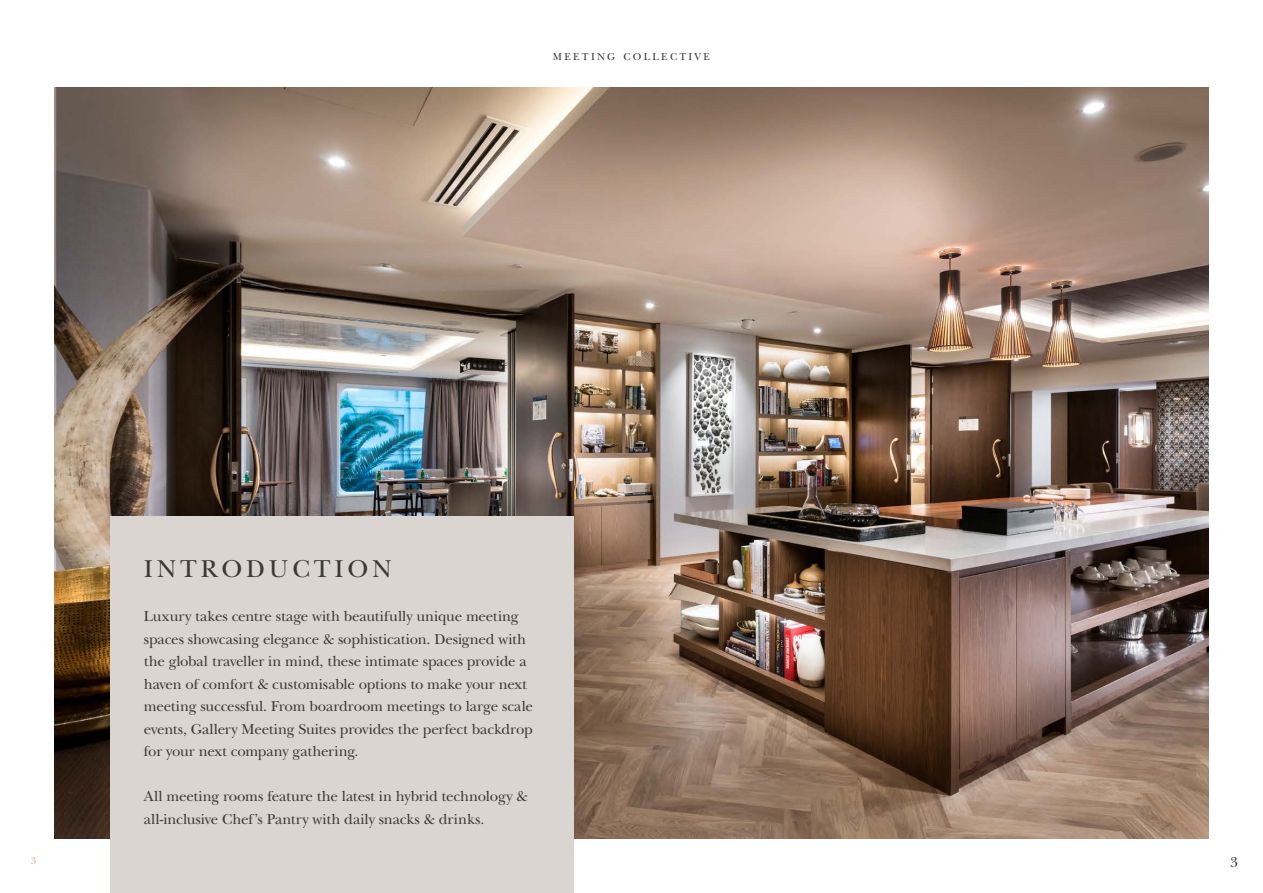
<style>
.page{position:relative;width:1263px;height:893px;background:#fff}
.page>*{position:absolute;margin:0;border:0;box-sizing:border-box;transform-origin:0 0}
.t1{font:25.5px "New Baskerville";letter-spacing:.15em;color:#3b3936}
.t2{font:15px/22.5px "New Baskerville";letter-spacing:-.01em;color:#3b3936}
.t3{font:10.5px "New Baskerville";letter-spacing:.215em;color:#3b3936}
.t4{font:10.5px "New Baskerville";color:#ceb4a9}
</style>
<div class="page">
<img style="left:54px;top:87px;width:1155px;height:752px">
<div style="left:111px;top:517px;width:463px;height:376px;background:#dad5d1"></div>
<p class="t3" style="left:553px;top:51px;width:159px">MEETING COLLECTIVE</p>
<h1 class="t1" style="left:144px;top:553px;width:249px">INTRODUCTION</h1>
<p class="t2" style="left:144px;top:605px;width:391px">Luxury takes centre stage with beautifully unique meeting spaces showcasing elegance &amp; sophistication. Designed with the global traveller in mind, these intimate spaces provide a haven of comfort &amp; customisable options to make your next meeting successful. From boardroom meetings to large scale events, Gallery Meeting Suites provides the perfect backdrop for your next company gathering.</p>
<p class="t2" style="left:144px;top:785px;width:385px">All meeting rooms feature the latest in hybrid technology &amp; all-inclusive Chef’s Pantry with daily snacks &amp; drinks.</p>
<p class="t4" style="left:31px;top:854px;width:7px">3</p>
<p class="t2" style="left:1230px;top:851px;width:9px">3</p>
</div>
